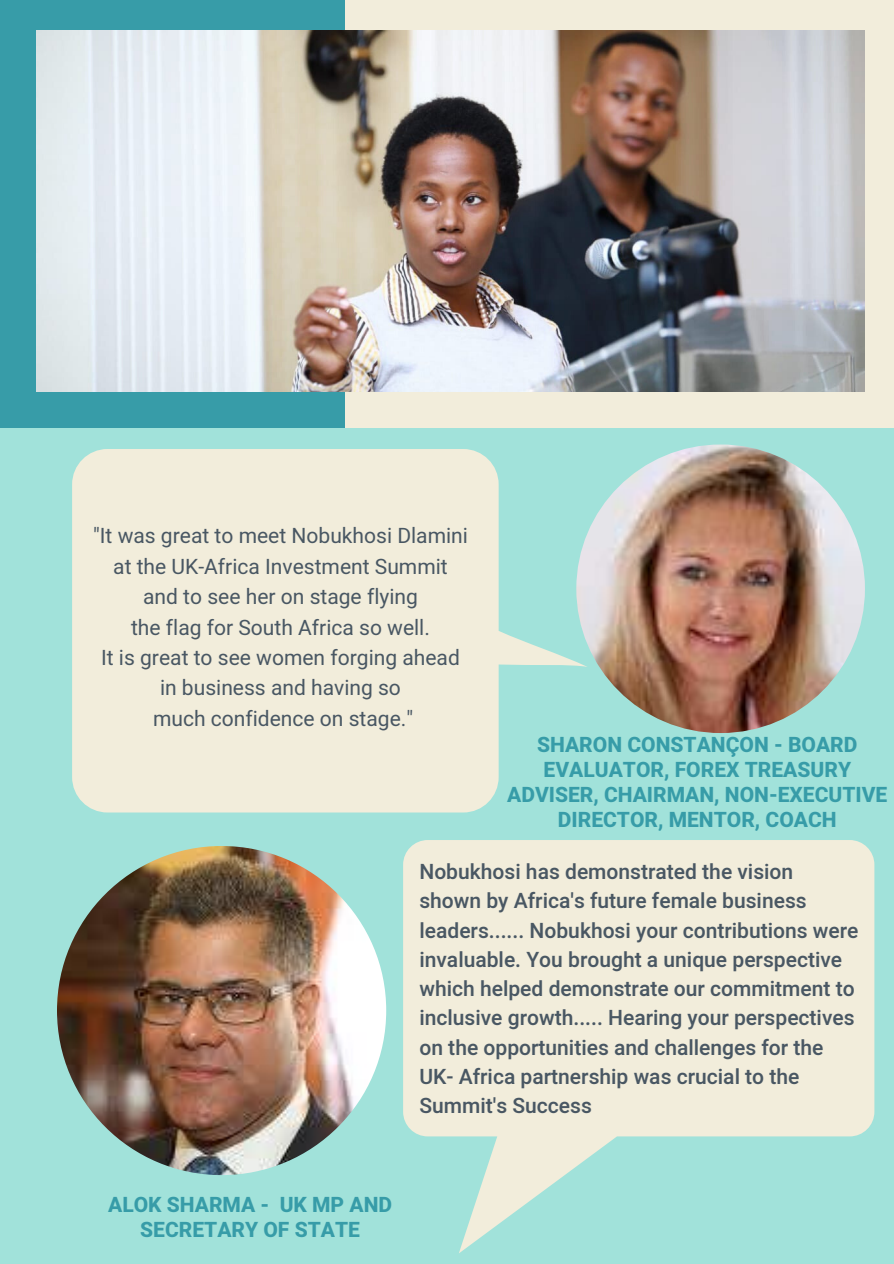
<style>
.page{position:relative;width:894px;height:1264px;background:#fff}
.page>*{position:absolute;margin:0;border:0;box-sizing:border-box;transform-origin:0 0}
.t1{font:500 21px/29.2px "Heebo";color:#495763}
.t2{font:21px/30.5px "Heebo";color:#495763;text-align:center}
.t3{font:800 21px/24.8px "Heebo";color:#379ca8;text-align:center}
</style>
<div class="page">
<div style="left:0;top:0;width:893px;height:1263px;background:#a1e2da"></div>
<div style="left:0;top:0;width:893px;height:428px;background:#f2eddb"></div>
<div style="left:0;top:0;width:345px;height:428px;background:#379ca8"></div>
<img style="left:36px;top:30px;width:828px;height:362px">
<img style="left:576px;top:444px;width:288px;height:289px;border-radius:50%">
<svg style="left:72px;top:449px;width:515px;height:363px;fill:#f2eddb"></svg>
<img style="left:57px;top:846px;width:329px;height:329px;border-radius:50%">
<svg style="left:403px;top:840px;width:471px;height:413px;fill:#f2eddb"></svg>
<p class="t2" style="left:93px;top:520px;width:376px">"It was great to meet Nobukhosi Dlamini at the UK-Africa Investment Summit<br>and to see her on stage flying<br>the flag for South Africa so well.<br>It is great to see women forging ahead in business and having so<br>much confidence on stage."</p>
<p class="t3" style="left:507px;top:733px;width:381px">SHARON CONSTANÇON - BOARD<br>EVALUATOR, FOREX TREASURY<br>ADVISER, CHAIRMAN, NON-EXECUTIVE<br>DIRECTOR, MENTOR, COACH</p>
<p class="t1" style="left:419px;top:857px;width:440px">Nobukhosi has demonstrated the vision shown by Africa's future female business leaders...... Nobukhosi your contributions were invaluable. You brought a unique perspective which helped demonstrate our commitment to inclusive growth..... Hearing your perspectives on the opportunities and challenges for the UK- Africa partnership was crucial to the Summit's Success</p>
<p class="t3" style="left:108px;top:1192px;width:285px">ALOK SHARMA - UK MP AND<br>SECRETARY OF STATE</p>
</div>
